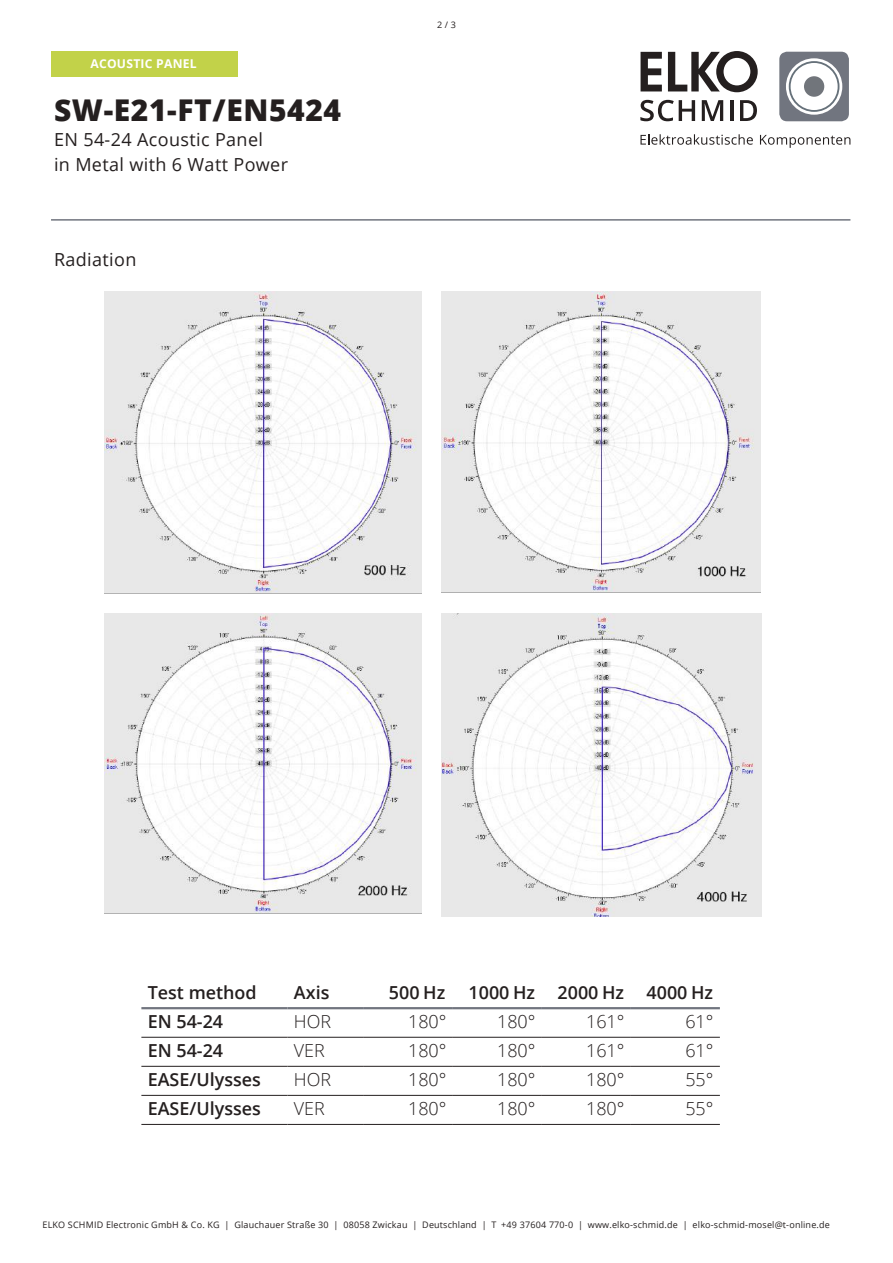
<style>
.page{position:relative;width:893px;height:1263px;background:#fff}
.page>*{position:absolute;margin:0;border:0;box-sizing:border-box;transform-origin:0 0}
.t1{font:800 30px "Open Sans";letter-spacing:.02em;color:#241f1f}
.t2{font:600 18px "Open Sans";color:#241f1f}
.t3{font:300 18px "Open Sans";color:#241f1f}
.t4{font:18px/24.6px "Open Sans";letter-spacing:.02em;color:#241f1f}
.t5{font:700 12.15px "Open Sans";letter-spacing:.02em;color:#fff}
.t6{font:9px "Open Sans";letter-spacing:.02em;color:#241f1f}
</style>
<div class="page">
<svg style="left:641px;top:51px;width:117px;height:41px"></svg>
<svg style="left:779px;top:52px;width:70px;height:69px"></svg>
<div style="left:804px;top:76px;width:20px;height:21px;background:#71757b;border-radius:50%"></div>
<svg style="left:640px;top:134px;width:113px;height:11px"></svg>
<svg style="left:760px;top:135px;width:90px;height:13px"></svg>
<svg style="left:640px;top:100px;width:55px;height:21px"></svg>
<svg style="left:702px;top:100px;width:21px;height:21px"></svg>
<hr style="left:730px;top:100px;width:3px;height:21px;background:#241f1f">
<svg style="left:740px;top:100px;width:17px;height:21px"></svg>
<hr style="left:51px;top:219px;width:799px;height:2px;background:#71757f">
<hr style="left:141px;top:1007px;width:147px;height:2px;background:#71757f">
<hr style="left:288px;top:1007px;width:76px;height:2px;background:#71757f">
<hr style="left:364px;top:1007px;width:89px;height:2px;background:#71757f">
<hr style="left:453px;top:1007px;width:89px;height:2px;background:#71757f">
<hr style="left:542px;top:1007px;width:89px;height:2px;background:#71757f">
<hr style="left:631px;top:1007px;width:89px;height:2px;background:#71757f">
<hr style="left:141px;top:1037px;width:147px;height:1px;background:#241f1f">
<hr style="left:288px;top:1037px;width:76px;height:1px;background:#241f1f">
<hr style="left:364px;top:1037px;width:89px;height:1px;background:#241f1f">
<hr style="left:453px;top:1037px;width:89px;height:1px;background:#241f1f">
<hr style="left:542px;top:1037px;width:89px;height:1px;background:#241f1f">
<hr style="left:631px;top:1037px;width:89px;height:1px;background:#241f1f">
<hr style="left:141px;top:1066px;width:147px;height:1px;background:#241f1f">
<hr style="left:288px;top:1066px;width:76px;height:1px;background:#241f1f">
<hr style="left:364px;top:1066px;width:89px;height:1px;background:#241f1f">
<hr style="left:453px;top:1066px;width:89px;height:1px;background:#241f1f">
<hr style="left:542px;top:1066px;width:89px;height:1px;background:#241f1f">
<hr style="left:631px;top:1066px;width:89px;height:1px;background:#241f1f">
<hr style="left:141px;top:1095px;width:147px;height:1px;background:#241f1f">
<hr style="left:288px;top:1095px;width:76px;height:1px;background:#241f1f">
<hr style="left:364px;top:1095px;width:89px;height:1px;background:#241f1f">
<hr style="left:453px;top:1095px;width:89px;height:1px;background:#241f1f">
<hr style="left:542px;top:1095px;width:89px;height:1px;background:#241f1f">
<hr style="left:631px;top:1095px;width:89px;height:1px;background:#241f1f">
<hr style="left:141px;top:1124px;width:147px;height:1px;background:#241f1f">
<hr style="left:288px;top:1124px;width:76px;height:1px;background:#241f1f">
<hr style="left:364px;top:1124px;width:89px;height:1px;background:#241f1f">
<hr style="left:453px;top:1124px;width:89px;height:1px;background:#241f1f">
<hr style="left:542px;top:1124px;width:89px;height:1px;background:#241f1f">
<hr style="left:631px;top:1124px;width:89px;height:1px;background:#241f1f">
<img style="left:442px;top:292px;width:318px;height:301px">
<img style="left:105px;top:613px;width:317px;height:300px">
<img style="left:442px;top:613px;width:320px;height:304px">
<img style="left:105px;top:292px;width:317px;height:301px">
<div style="left:51px;top:51px;width:186px;height:26px;background:#c2d249"></div>
<h3 class="t5" style="left:90px;top:55px;width:108px">ACOUSTIC PANEL</h3>
<h1 class="t1" style="left:54px;top:88px;width:289px">SW-E21-FT/EN5424</h1>
<h2 class="t4" style="left:54px;top:127px;width:236px">EN 54-24 Acoustic Panel<br>in Metal with 6 Watt Power</h2>
<h2 class="t4" style="left:54px;top:246px;width:84px">Radiation</h2>
<p class="t6" style="left:437px;top:19px;width:20px">2 / 3</p>
<h2 class="t2" style="left:148px;top:980px;width:111px">Test method</h2>
<h2 class="t2" style="left:294px;top:980px;width:37px">Axis</h2>
<h2 class="t2" style="left:389px;top:980px;width:58px">500 Hz</h2>
<h2 class="t2" style="left:469px;top:980px;width:246px">1000 Hz 2000 Hz 4000 Hz</h2>
<h2 class="t2" style="left:148px;top:1009px;width:77px">EN 54-24</h2>
<h2 class="t3" style="left:294px;top:1009px;width:39px">HOR</h2>
<h2 class="t3" style="left:408px;top:1009px;width:40px">180°</h2>
<h2 class="t3" style="left:497px;top:1009px;width:40px">180°</h2>
<h2 class="t3" style="left:586px;top:1009px;width:40px">161°</h2>
<h2 class="t3" style="left:685px;top:1009px;width:30px">61°</h2>
<h2 class="t2" style="left:148px;top:1038px;width:77px">EN 54-24</h2>
<h2 class="t3" style="left:294px;top:1038px;width:32px">VER</h2>
<h2 class="t3" style="left:408px;top:1038px;width:40px">180°</h2>
<h2 class="t3" style="left:497px;top:1038px;width:40px">180°</h2>
<h2 class="t3" style="left:586px;top:1038px;width:40px">161°</h2>
<h2 class="t3" style="left:685px;top:1038px;width:30px">61°</h2>
<h2 class="t2" style="left:148px;top:1067px;width:115px">EASE/Ulysses</h2>
<h2 class="t3" style="left:294px;top:1067px;width:39px">HOR</h2>
<h2 class="t3" style="left:408px;top:1067px;width:40px">180°</h2>
<h2 class="t3" style="left:497px;top:1067px;width:40px">180°</h2>
<h2 class="t3" style="left:586px;top:1067px;width:40px">180°</h2>
<h2 class="t3" style="left:685px;top:1067px;width:30px">55°</h2>
<h2 class="t2" style="left:148px;top:1096px;width:115px">EASE/Ulysses</h2>
<h2 class="t3" style="left:294px;top:1096px;width:32px">VER</h2>
<h2 class="t3" style="left:408px;top:1096px;width:40px">180°</h2>
<h2 class="t3" style="left:497px;top:1096px;width:40px">180°</h2>
<h2 class="t3" style="left:586px;top:1096px;width:40px">180°</h2>
<h2 class="t3" style="left:685px;top:1096px;width:30px">55°</h2>
<p class="t6" style="left:42px;top:1219px;width:789px">ELKO SCHMID Electronic GmbH &amp; Co. KG | Glauchauer Straße 30 | 08058 Zwickau | Deutschland | T +49 37604 770-0 | www.elko-schmid.de | elko-schmid-mosel@t-online.de</p>
</div>
